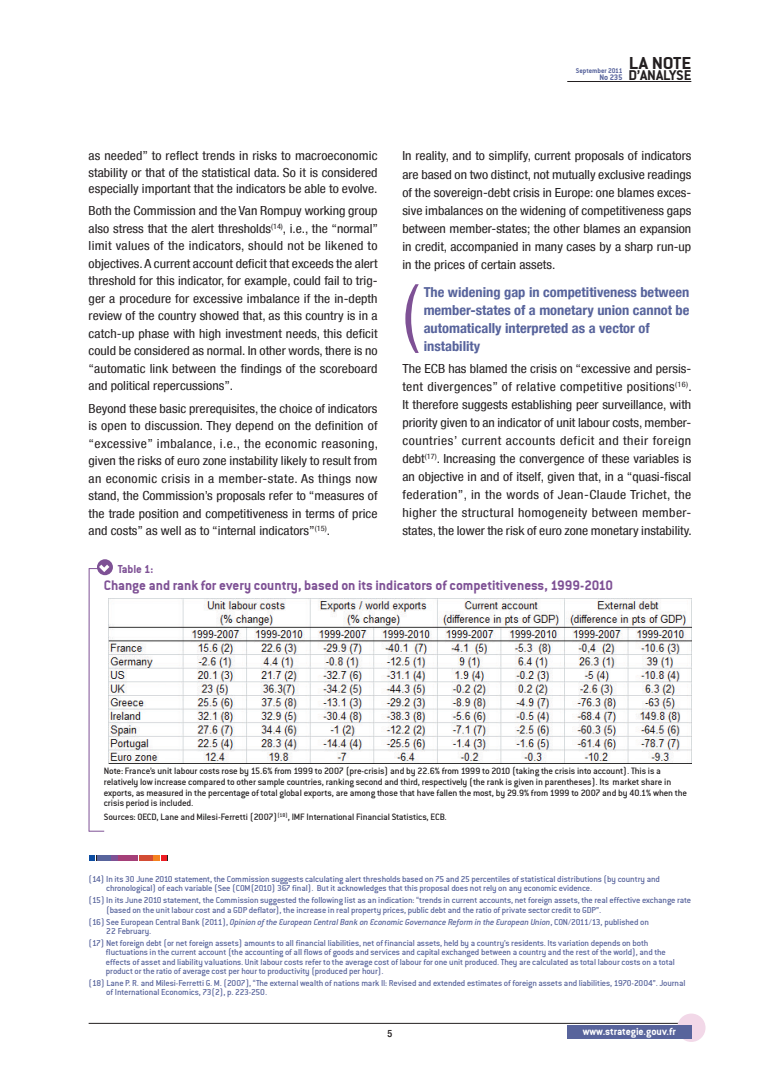
<style>
.page{position:relative;width:780px;height:1088px;background:#fff}
.page>*{position:absolute;margin:0;border:0;box-sizing:border-box;transform-origin:0 0}
.t1{font:condensed 76.5px "Helvetica Neue LT";color:#7e5195;scale:.9 1}
.t2{font:18.75px "Conduit ITCTT Bold";letter-spacing:-.005em;color:#231f20;scale:1.1 1}
.t3{font:15.25px "Conduit ITCTT Bold";letter-spacing:-.01em;color:#231f20;scale:1.05 1}
.t4{font:15px "Conduit ITCTT Bold";color:#7e5195}
.t5{font:700 condensed 13.75px/18px "Helvetica Neue LT";color:#58649c;scale:1.05 1}
.t6{font:condensed 12.5px/17.5px "Helvetica Neue LT";color:#231f20;text-align:justify;scale:1.1 1}
.t7{font:12.5px "Conduit ITCTT Bold";color:#7e5195}
.t8{font:11.25px "Conduit ITCTT Bold";color:#fff}
.t9{font:10px/10.6px "Conduit Md ITCTT Medium";letter-spacing:-.015em;color:#231f20}
.t10{font:500 condensed 10px "Helvetica Neue LT";color:#231f20}
.t11{font:9.38px/9.4px "Conduit Md ITCTT Medium";letter-spacing:-.015em;color:#58649c}
.t12{font:italic 9.38px/9.4px "Conduit Md ITCTT Medium";letter-spacing:-.015em;color:#58649c}
.t13{font:8.75px "Conduit ITCTT Bold";color:#58649c}
.t14{font:7.5px "Conduit ITCTT Bold";color:#58649c}
.s1{font-style:normal}
</style>
<div class="page">
<hr style="left:89px;top:1023px;width:602px;height:1px;background:#231f20">
<hr style="left:567px;top:81px;width:124px;height:1px;background:#231f20">
<div style="left:677px;top:1013px;width:28px;height:29px;background:#f2d8e8;border-radius:50%"></div>
<div style="left:567px;top:1025px;width:124px;height:14px;background:#58649c"></div>
<svg style="left:89px;top:855px;width:8px;height:6px"></svg>
<svg style="left:161px;top:855px;width:7px;height:6px"></svg>
<div style="left:97px;top:855px;width:13px;height:6px;background:#58649c"></div>
<div style="left:111px;top:855px;width:7px;height:6px;background:#7e5195"></div>
<div style="left:119px;top:855px;width:19px;height:6px;background:#a43f78"></div>
<div style="left:139px;top:855px;width:13px;height:6px;background:#d34c34"></div>
<div style="left:153px;top:855px;width:7px;height:6px;background:#f58220"></div>
<img style="left:108px;top:599px;width:583px;height:164px">
<svg style="left:89px;top:831px;width:15px;height:1px"></svg>
<hr style="left:89px;top:568px;width:1px;height:263px;background:#7e5195">
<svg style="left:97px;top:559px;width:16px;height:16px"></svg>
<svg style="left:89px;top:565px;width:20px;height:7px"></svg>
<h2 class="t2" style="left:628px;top:52px;width:58px">la NOTE</h2>
<p class="t3" style="left:628px;top:66px;width:61px">D’aNalySE</p>
<p class="t14" style="left:575px;top:66px;width:48px">September 2011</p>
<p class="t13" style="left:599px;top:72px;width:25px">No 235</p>
<p class="t6" style="left:89px;top:148px;width:264px;line-height:16.4px">as needed” to reflect trends in risks to macroeconomic stability or that of the statistical data. So it is considered especially important that the indicators be able to evolve.</p>
<p class="t6" style="left:89px;top:202px;width:264px">Both the Commission and the Van Rompuy working group also stress that the alert thresholds<sup>(14)</sup>, i.e., the “normal” limit values of the indicators, should not be likened to objectives.A current account deficit that exceeds the alert threshold for this indicator, for example, could fail to trig&shy;ger a procedure for excessive imbalance if the in-depth review of the country showed that, as this country is in a catch-up phase with high investment needs, this deficit could be considered as normal. In other words, there is no “automatic link between the findings of the scoreboard and political repercussions”.</p>
<p class="t6" style="left:89px;top:399px;width:264px">Beyond these basic prerequisites, the choice of indicators is open to discussion. They depend on the definition of “excessive” imbalance, i.e., the economic reasoning, given the risks of euro zone instability likely to result from an economic crisis in a member-state. As things now stand, the Commission’s proposals refer to “measures of the trade position and competitiveness in terms of price and costs” as well as to “internal indicators”<sup>(15)</sup>.</p>
<p class="t6" style="left:402px;top:147px;width:264px;line-height:18px">In reality, and to simplify, current proposals of indicators are based on two distinct, not mutually exclusive readings of the sovereign-debt crisis in Europe: one blames exces&shy;sive imbalances on the widening of competitiveness gaps between member-states; the other blames an expansion in credit, accompanied in many cases by a sharp run-up in the prices of certain assets.</p>
<p class="t5" style="left:423px;top:283px;width:255px">the widening gap in competitiveness between member-states of a monetary union cannot be automatically interpreted as a vector of instability</p>
<p class="t6" style="left:402px;top:359px;width:264px;line-height:18px">The ECB has blamed the crisis on “excessive and persis&shy;tent divergences” of relative competitive positions<sup>(16)</sup>.<br>It therefore suggests establishing peer surveillance, with priority given to an indicator of unit labour costs, member&shy;countries’ current accounts deficit and their foreign debt<sup>(17)</sup>. Increasing the convergence of these variables is an objective in and of itself, given that, in a “quasi-fiscal federation”, in the words of Jean-Claude Trichet, the higher the structural homogeneity between member&shy;states, the lower the risk of euro zone monetary instability.</p>
<h1 class="t1" style="left:402px;top:268px;width:20px">(</h1>
<p class="t7" style="left:118px;top:561px;width:37px">Table 1:</p>
<p class="t4" style="left:104px;top:576px;width:510px">change and rank for every country, based on its indicators of competitiveness, 1999-2010</p>
<p class="t9" style="left:104px;top:766px;width:585px">Note: France’s unit labour costs rose by 15.6% from 1999 to 2007 (pre-crisis) and by 22.6% from 1999 to 2010 (taking the crisis into account). This is a relatively low increase compared to other sample countries, ranking second and third, respectively (the rank is given in parentheses). Its market share in exports, as measured in the percentage of total global exports, are among those that have fallen the most, by 29.9% from 1999 to 2007 and by 40.1% when the crisis period is included.</p>
<p class="t9" style="left:104px;top:812px;width:344px">Sources: OECD, Lane and Milesi-Ferretti (2007)<sup>(18)</sup>, IMF International Financial Statistics, ECB.</p>
<p class="t11" style="left:106px;top:874px;width:555px;text-indent:-17px">(14) In its 30 June 2010 statement, the Commission suggests calculating alert thresholds based on 75 and 25 percentiles of statistical distributions (by country and chronological) of each variable (See (COM(2010) 367 final). But it acknowledges that this proposal does not rely on any economic evidence.</p>
<p class="t11" style="left:106px;top:895px;width:586px;text-indent:-18px">(15) In its June 2010 statement, the Commission suggested the following list as an indication: “trends in current accounts, net foreign assets, the real effective exchange rate (based on the unit labour cost and a GDP deflator), the increase in real property prices, public debt and the ratio of private sector credit to GDP”.</p>
<p class="t12" style="left:106px;top:917px;width:544px;text-indent:-18px"><span class="s1">(16) See European Central Bank (2011),</span> Opinion of the European Central Bank on Economic Governance Reform in the European Union<span class="s1">, CON/2011/13, published on<br>22 February.</span></p>
<p class="t11" style="left:106px;top:938px;width:570px;text-indent:-17px">(17) Net foreign debt (or net foreign assets) amounts to all financial liabilities, net of financial assets, held by a country’s residents. Its variation depends on both fluctuations in the current account (the accounting of all flows of goods and services and capital exchanged between a country and the rest of the world), and the effects of asset and liability valuations. Unit labour costs refer to the average cost of labour for one unit produced. They are calculated as total labour costs on a total product or the ratio of average cost per hour to productivity (produced per hour).</p>
<p class="t11" style="left:106px;top:978px;width:580px;text-indent:-18px">(18) Lane P. R. and Milesi-Ferretti G. M. (2007), “The external wealth of nations mark II: Revised and extended estimates of foreign assets and liabilities, 1970-2004”. Journal of International Economics, 73(2), p. 223-250.</p>
<p class="t10" style="left:387px;top:1028px;width:6px">5</p>
<p class="t8" style="left:582px;top:1025px;width:94px">www.strategie.gouv.fr</p>
</div>
